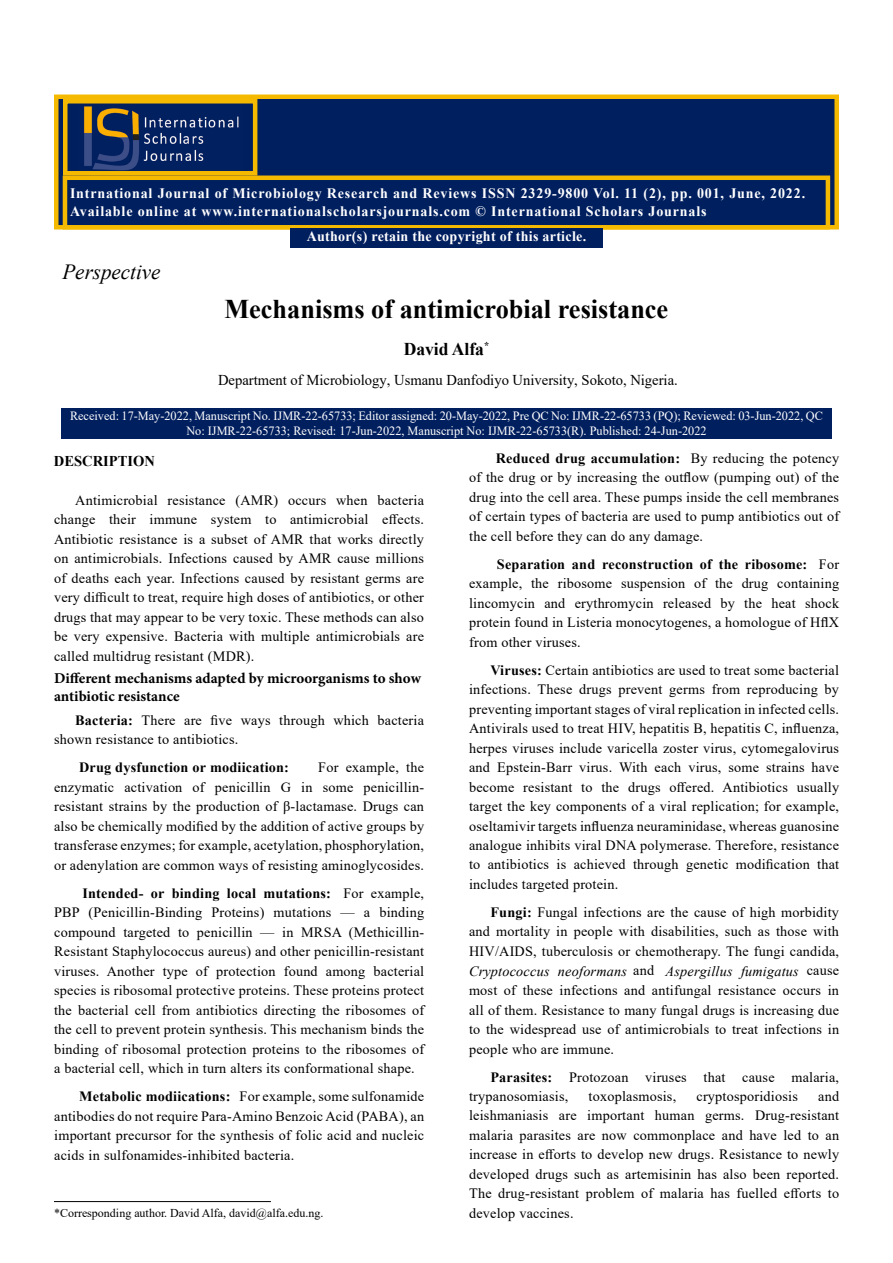
<style>
.page{position:relative;width:893px;height:1263px;background:#fff}
.page>*{position:absolute;margin:0;border:0;box-sizing:border-box;transform-origin:0 0}
.t1{font:700 27px "Times New Roman";color:#000}
.t2{font:italic 21.6px "Times New Roman";color:#000}
.t3{font:700 18px "Times New Roman";color:#000}
.t4{font:700 15px/18px "Minion Pro";color:#000}
.t5{font:15px "Times New Roman";color:#000}
.t6{font:700 15px "Times New Roman";color:#000}
.t7{font:700 14.4px/17.2px "Times New Roman";letter-spacing:.06em;color:#fff}
.t8{font:700 14.4px "Times New Roman";letter-spacing:.02em;color:#fff}
.t9{font:14.25px/19.5px "Times New Roman";letter-spacing:.015em;color:#000;text-align:justify}
.t10{font:italic 14.25px "Times New Roman";letter-spacing:.015em;color:#000}
.t11{font:700 14.25px "Times New Roman";letter-spacing:.015em;color:#000}
.t12{font:12.6px/15.1px "Times New Roman";color:#fff;text-align:center}
.t13{font:12px "Times New Roman";color:#000}
.s1{font-weight:700}
.s2{font-style:normal}
</style>
<div class="page">
<div style="left:54px;top:94px;width:785px;height:136px;background:#001f5f;border:4px solid #f5ba00"></div>
<div style="left:63px;top:176px;width:767px;height:54px;background:#001f5f;border:4px solid #f5ba00"></div>
<img style="left:84px;top:106px;width:155px;height:65px">
<div style="left:63px;top:99px;width:194px;height:77px;border:4px solid #f5ba00"></div>
<div style="left:290px;top:228px;width:313px;height:20px;background:#001f5f"></div>
<div style="left:61px;top:408px;width:771px;height:30px;background:#001f5f"></div>
<hr style="left:54px;top:1201px;width:217px;height:1px;background:#000">
<p class="t7" style="left:70px;top:184px;width:737px">Intrnational Journal of Microbiology Research and Reviews ISSN 2329-9800 Vol. 11 (2), pp. 001, June, 2022.<br>Available online at www.internationalscholarsjournals.com © International Scholars Journals</p>
<p class="t8" style="left:307px;top:225px;width:281px">Author(s) retain the copyright of this article.</p>
<h2 class="t2" style="left:62px;top:257px;width:100px">Perspective</h2>
<h1 class="t1" style="left:224px;top:289px;width:445px">Mechanisms of antimicrobial resistance</h1>
<p class="t3" style="left:404px;top:336px;width:87px">David Alfa<sup>*</sup></p>
<p class="t5" style="left:218px;top:370px;width:461px">Department of Microbiology, Usmanu Danfodiyo University, Sokoto, Nigeria.</p>
<p class="t12" style="left:70px;top:407px;width:754px">Received: 17-May-2022, Manuscript No. IJMR-22-65733; Editor assigned: 20-May-2022, Pre QC No: IJMR-22-65733 (PQ); Reviewed: 03-Jun-2022, QC<br>No: IJMR-22-65733; Revised: 17-Jun-2022, Manuscript No: IJMR-22-65733(R). Published: 24-Jun-2022</p>
<p class="t6" style="left:54px;top:450px;width:103px">DESCRIPTION</p>
<p class="t9" style="left:54px;top:490px;width:372px;text-indent:21px">Antimicrobial resistance (AMR) occurs when bacteria change their immune system to antimicrobial effects.<br>Antibiotic resistance is a subset of AMR that works directly on antimicrobials. Infections caused by AMR cause millions of deaths each year. Infections caused by resistant germs are very difficult to treat, require high doses of antibiotics, or other drugs that may appear to be very toxic. These methods can also be very expensive. Bacteria with multiple antimicrobials are called multidrug resistant (MDR).</p>
<p class="t4" style="left:54px;top:669px;width:368px">Different mechanisms adapted by microorganisms to show antibiotic resistance</p>
<p class="t9" style="left:54px;top:710px;width:371px;text-indent:21px"><span class="s1">Bacteria:</span> There are five ways through which bacteria shown resistance to antibiotics.</p>
<p class="t11" style="left:79px;top:757px;width:212px">Drug dysfunction or modiication:</p>
<p class="t9" style="left:469px;top:448px;width:372px;text-indent:27px"><span class="s1">Reduced drug accumulation:</span> By reducing the potency of the drug or by increasing the outflow (pumping out) of the drug into the cell area. These pumps inside the cell membranes of certain types of bacteria are used to pump antibiotics out of the cell before they can do any damage.</p>
<p class="t9" style="left:469px;top:553px;width:372px;text-indent:28px"><span class="s1">Separation and reconstruction of the ribosome:</span> For example, the ribosome suspension of the drug containing lincomycin and erythromycin released by the heat shock protein found in Listeria monocytogenes, a homologue of HflX from other viruses.</p>
<p class="t9" style="left:469px;top:659px;width:372px;text-indent:21px"><span class="s1">Viruses:</span> Certain antibiotics are used to treat some bacterial infections. These drugs prevent germs from reproducing by preventing important stages of viral replication in infected cells.<br>Antivirals used to treat HIV, hepatitis B, hepatitis C, influenza, herpes viruses include varicella zoster virus, cytomegalovirus and Epstein-Barr virus. With each virus, some strains have become resistant to the drugs offered. Antibiotics usually target the key components of a viral replication; for example, oseltamivir targets influenza neuraminidase, whereas guanosine analogue inhibits viral DNA polymerase. Therefore, resistance to antibiotics is achieved through genetic modification that includes targeted protein.</p>
<p class="t9" style="left:469px;top:902px;width:372px;text-align:right"><span class="s1">Fungi:</span> Fungal infections are the cause of high morbidity and mortality in people with disabilities, such as those with HIV/AIDS, tuberculosis or chemotherapy. The fungi candida, cause</p>
<p class="t9" style="left:469px;top:999px;width:372px">all of them. Resistance to many fungal drugs is increasing due to the widespread use of antimicrobials to treat infections in people who are immune.</p>
<p class="t9" style="left:469px;top:1066px;width:371px;text-indent:21px"><span class="s1">Parasites:</span> Protozoan viruses that cause malaria, trypanosomiasis,</p>
<p class="t9" style="left:54px;top:757px;width:372px;text-indent:264px">For example, the enzymatic activation of penicillin G in some penicillin&shy;resistant strains by the production of β-lactamase. Drugs can also be chemically modified by the addition of active groups by transferase enzymes; for example, acetylation, phosphorylation, or adenylation are common ways of resisting aminoglycosides.</p>
<p class="t9" style="left:54px;top:883px;width:372px;text-indent:28px"><span class="s1">Intended- or binding local mutations:</span> For example, PBP (Penicillin-Binding Proteins) mutations — a binding compound targeted to penicillin — in MRSA (Methicillin-Resistant Staphylococcus aureus) and other penicillin-resistant viruses. Another type of protection found among bacterial species is ribosomal protective proteins. These proteins protect the bacterial cell from antibiotics directing the ribosomes of the cell to prevent protein synthesis. This mechanism binds the binding of ribosomal protection proteins to the ribosomes of a bacterial cell, which in turn alters its conformational shape.</p>
<p class="t9" style="left:54px;top:1086px;width:372px;text-indent:25px"><span class="s1">Metabolic modiications:</span> For example, some sulfonamide antibodies do not require Para-Amino Benzoic Acid (PABA), an important precursor for the synthesis of folic acid and nucleic acids in sulfonamides-inhibited bacteria.</p>
<p class="t10" style="left:469px;top:961px;width:187px">Cryptococcus neoformans <span class="s2">and</span></p>
<p class="t10" style="left:666px;top:961px;width:135px">Aspergillus fumigatus</p>
<p class="t9" style="left:469px;top:980px;width:372px">most of these infections and antifungal resistance occurs in</p>
<p class="t9" style="left:469px;top:1086px;width:372px;text-indent:349px">and leishmaniasis are important human germs. Drug-resistant malaria parasites are now commonplace and have led to an increase in efforts to develop new drugs. Resistance to newly developed drugs such as artemisinin has also been reported.<br>The drug-resistant problem of malaria has fuelled efforts to</p>
<p class="t9" style="left:589px;top:1086px;width:89px">toxoplasmosis,</p>
<p class="t9" style="left:696px;top:1086px;width:103px">cryptosporidiosis</p>
<p class="t13" style="left:54px;top:1205px;width:271px">*Corresponding author. David Alfa, david@alfa.edu.ng.</p>
<p class="t9" style="left:469px;top:1203px;width:106px">develop vaccines.</p>
</div>
